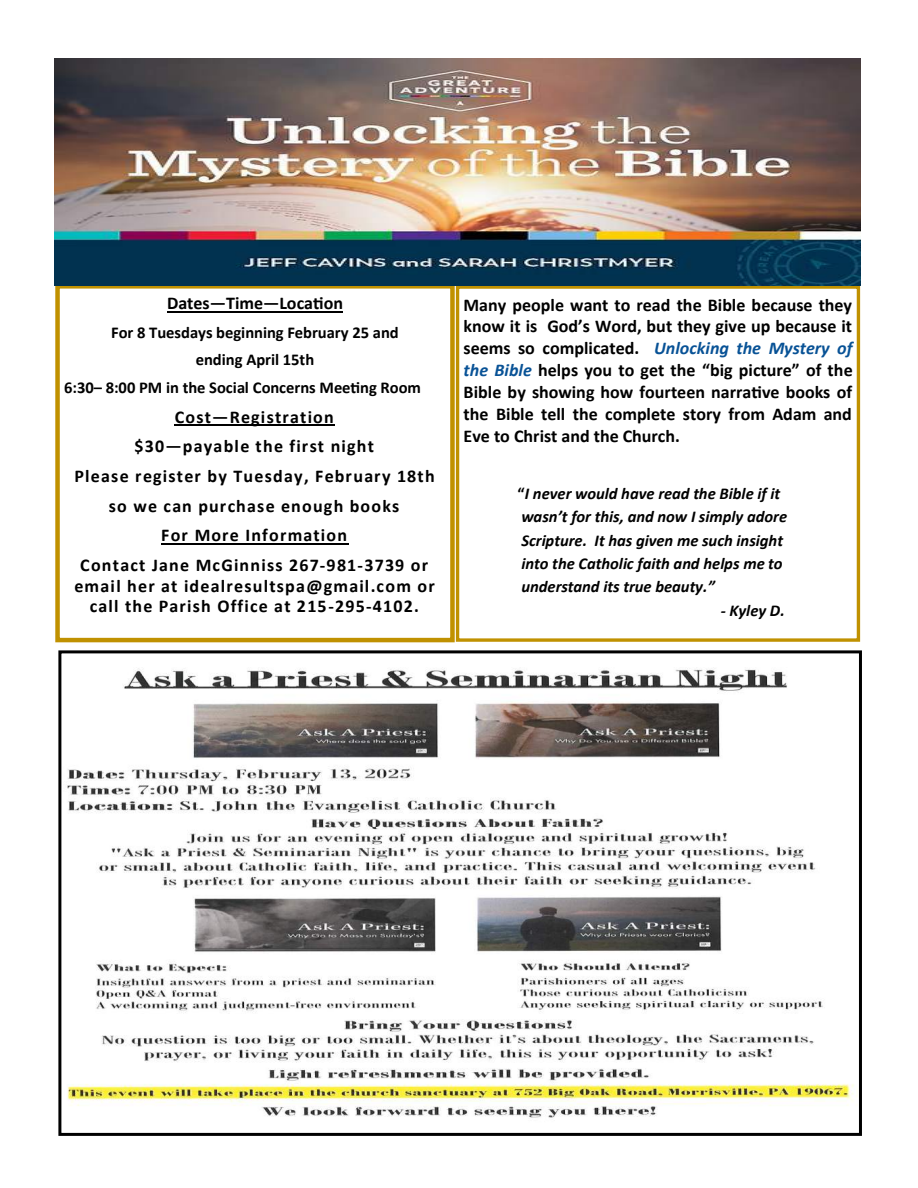
<style>
.page{position:relative;width:918px;height:1188px;background:#fff}
.page>*{position:absolute;margin:0;border:0;box-sizing:border-box;transform-origin:0 0}
.t1{font:700 18px/21.9px "Calibri";letter-spacing:.065em;color:#000;text-align:center}
.t2{font:700 18px "Calibri";color:#000}
.t3{font:italic 700 16.65px "Calibri";color:#000}
.t4{font:italic 700 16.5px "Calibri";color:#000}
.t5{font:700 16.5px "Calibri";letter-spacing:-.005em;color:#000}
.s1{font-style:italic;color:#085296}
.s2{font-style:normal}
</style>
<div class="page">
<div style="left:55px;top:284px;width:400px;height:358px;border:4px solid #c09100"></div>
<hr style="left:167px;top:311px;width:176px;height:1px;background:#000">
<hr style="left:175px;top:425px;width:160px;height:1px;background:#000">
<hr style="left:161px;top:543px;width:187px;height:1px;background:#000">
<div style="left:456px;top:285px;width:404px;height:357px;border:3px solid #c09100"></div>
<img style="left:54px;top:59px;width:806px;height:227px">
<img style="left:67px;top:668px;width:790px;height:450px">
<div style="left:58px;top:650px;width:804px;height:486px;border:3px solid #000"></div>
<p class="t2" style="left:167px;top:296px;width:177px">Dates—Time—Location</p>
<p class="t5" style="left:111px;top:325px;width:289px">For 8 Tuesdays beginning February 25 and</p>
<p class="t5" style="left:196px;top:353px;width:120px">ending April 15th</p>
<p class="t5" style="left:64px;top:381px;width:358px">6:30– 8:00 PM in the Social Concerns Meeting Room</p>
<p class="t1" style="left:175px;top:407px;width:161px">Cost—Registration</p>
<p class="t1" style="left:134px;top:437px;width:241px">$30—payable the first night</p>
<p class="t1" style="left:74px;top:467px;width:362px">Please register by Tuesday, February 18th</p>
<p class="t1" style="left:109px;top:496px;width:292px">so we can purchase enough books</p>
<p class="t1" style="left:161px;top:526px;width:187px">For More Information</p>
<p class="t1" style="left:74px;top:556px;width:362px;line-height:20.7px">Contact Jane McGinniss 267-981-3739 or email her at idealresultspa@gmail.com or call the Parish Office at 215-295-4102.</p>
<p class="t1" style="left:464px;top:295px;width:391px;text-align:justify">Many people want to read the Bible because they know it is God’s Word, but they give up because it seems so complicated. <span class="s1">Unlocking the Mystery of the Bible</span> helps you to get the “big picture” of the Bible by showing how fourteen narrative books of the Bible tell the complete story from Adam and Eve to Christ and the Church.</p>
<p class="t4" style="left:518px;top:486px;width:264px"><span class="s2">“</span>I never would have read the Bible if it</p>
<p class="t4" style="left:521px;top:510px;width:267px">wasn’t for this, and now I simply adore</p>
<p class="t4" style="left:521px;top:533px;width:263px">Scripture. It has given me such insight</p>
<p class="t4" style="left:521px;top:557px;width:263px">into the Catholic faith and helps me to</p>
<p class="t3" style="left:521px;top:580px;width:195px">understand its true beauty.”</p>
<p class="t4" style="left:721px;top:604px;width:66px">- Kyley D.</p>
</div>
